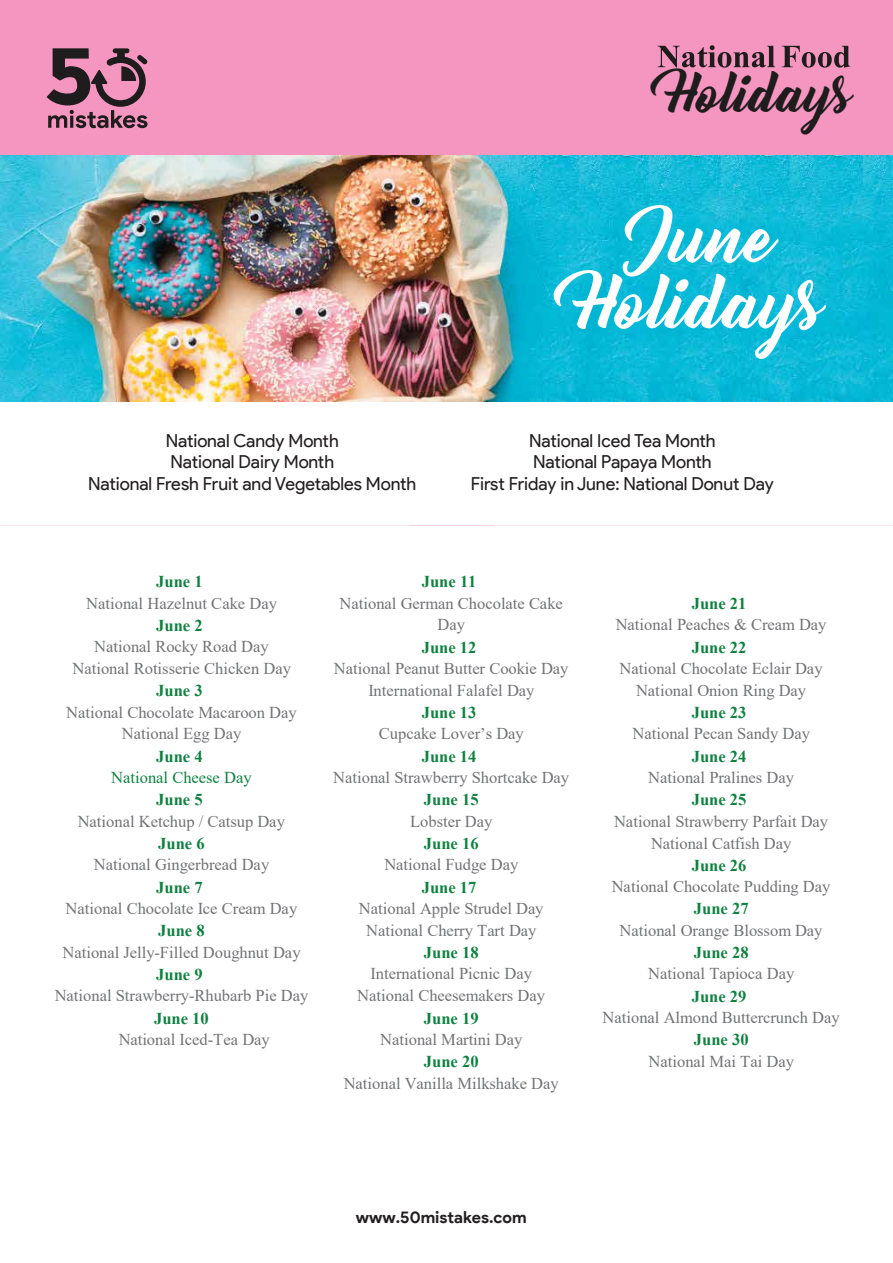
<style>
.page{position:relative;width:893px;height:1263px;background:#fff}
.page>*{position:absolute;margin:0;border:0;box-sizing:border-box;transform-origin:0 0}
.t1{font:66.6px/66px "Bernadette";color:#fff;text-align:center}
.t2{font:49.8px "Bernadette";color:#1e1c1c}
.t3{font:18px/21.6px "Product Sans";letter-spacing:-.005em;color:#231f20;text-align:center}
.t4{font:16.5px/21.8px "Times New Roman";color:#717275;text-align:center}
.t5{font:700 16.5px "Times New Roman";color:#0f8140}
.t6{font:700 16.5px "Product Sans";color:#231f20}
.t7{font:16.5px "Times New Roman";color:#0f8140}
</style>
<div class="page">
<div style="left:0;top:0;width:893px;height:155px;background:#f496bf"></div>
<svg style="left:658px;top:45px;width:117px;height:23px"></svg>
<svg style="left:782px;top:46px;width:68px;height:22px"></svg>
<svg style="left:46px;top:48px;width:102px;height:80px"></svg>
<img style="left:0;top:155px;width:893px;height:247px">
<h2 class="t2" style="left:669px;top:53px;width:185px">Holidays</h2>
<h1 class="t1" style="left:578px;top:206px;width:248px">June<br>Holidays</h1>
<p class="t3" style="left:88px;top:430px;width:330px">National Candy Month<br>National Dairy Month<br>National Fresh Fruit and Vegetables Month</p>
<p class="t3" style="left:471px;top:430px;width:304px">National Iced Tea Month<br>National Papaya Month<br>First Friday in June: National Donut Day</p>
<p class="t5" style="left:156px;top:570px;width:48px">June 1</p>
<p class="t4" style="left:86px;top:592px;width:192px">National Hazelnut Cake Day</p>
<p class="t5" style="left:156px;top:613px;width:48px">June 2</p>
<p class="t4" style="left:73px;top:635px;width:220px">National Rocky Road Day<br>National Rotisserie Chicken Day</p>
<p class="t5" style="left:156px;top:679px;width:48px">June 3</p>
<p class="t4" style="left:66px;top:701px;width:232px">National Chocolate Macaroon Day<br>National Egg Day</p>
<p class="t5" style="left:156px;top:744px;width:48px">June 4</p>
<p class="t7" style="left:111px;top:766px;width:142px">National Cheese Day</p>
<p class="t5" style="left:156px;top:788px;width:48px">June 5</p>
<p class="t4" style="left:78px;top:810px;width:209px">National Ketchup / Catsup Day</p>
<p class="t5" style="left:158px;top:831px;width:48px">June 6</p>
<p class="t4" style="left:94px;top:853px;width:177px">National Gingerbread Day</p>
<p class="t5" style="left:156px;top:875px;width:48px">June 7</p>
<p class="t4" style="left:66px;top:897px;width:233px">National Chocolate Ice Cream Day</p>
<p class="t5" style="left:158px;top:919px;width:48px">June 8</p>
<p class="t4" style="left:62px;top:941px;width:240px">National Jelly-Filled Doughnut Day</p>
<p class="t5" style="left:156px;top:962px;width:48px">June 9</p>
<p class="t4" style="left:55px;top:984px;width:255px">National Strawberry-Rhubarb Pie Day</p>
<p class="t5" style="left:154px;top:1006px;width:56px">June 10</p>
<p class="t4" style="left:119px;top:1028px;width:153px">National Iced-Tea Day</p>
<p class="t5" style="left:422px;top:570px;width:56px">June 11</p>
<p class="t4" style="left:340px;top:592px;width:225px">National German Chocolate Cake<br>Day</p>
<p class="t5" style="left:422px;top:635px;width:56px">June 12</p>
<p class="t4" style="left:334px;top:657px;width:236px">National Peanut Butter Cookie Day<br>International Falafel Day</p>
<p class="t5" style="left:422px;top:701px;width:56px">June 13</p>
<p class="t4" style="left:379px;top:722px;width:147px">Cupcake Lover’s Day</p>
<p class="t5" style="left:422px;top:744px;width:56px">June 14</p>
<p class="t4" style="left:333px;top:766px;width:237px">National Strawberry Shortcake Day</p>
<p class="t5" style="left:424px;top:788px;width:56px">June 15</p>
<p class="t4" style="left:410px;top:810px;width:84px">Lobster Day</p>
<p class="t5" style="left:424px;top:831px;width:56px">June 16</p>
<p class="t4" style="left:384px;top:853px;width:135px">National Fudge Day</p>
<p class="t5" style="left:422px;top:875px;width:56px">June 17</p>
<p class="t4" style="left:359px;top:897px;width:186px">National Apple Strudel Day<br>National Cherry Tart Day</p>
<p class="t5" style="left:424px;top:941px;width:56px">June 18</p>
<p class="t4" style="left:357px;top:962px;width:189px">International Picnic Day<br>National Cheesemakers Day</p>
<p class="t5" style="left:424px;top:1006px;width:56px">June 19</p>
<p class="t4" style="left:380px;top:1028px;width:144px">National Martini Day</p>
<p class="t5" style="left:424px;top:1050px;width:56px">June 20</p>
<p class="t4" style="left:344px;top:1072px;width:216px">National Vanilla Milkshake Day</p>
<p class="t5" style="left:692px;top:591px;width:56px">June 21</p>
<p class="t4" style="left:616px;top:613px;width:212px">National Peaches &amp; Cream Day</p>
<p class="t5" style="left:692px;top:635px;width:56px">June 22</p>
<p class="t4" style="left:619px;top:657px;width:205px">National Chocolate Eclair Day<br>National Onion Ring Day</p>
<p class="t5" style="left:692px;top:701px;width:56px">June 23</p>
<p class="t4" style="left:632px;top:722px;width:179px">National Pecan Sandy Day</p>
<p class="t5" style="left:692px;top:744px;width:56px">June 24</p>
<p class="t4" style="left:648px;top:766px;width:148px">National Pralines Day</p>
<p class="t5" style="left:692px;top:788px;width:56px">June 25</p>
<p class="t4" style="left:614px;top:810px;width:216px">National Strawberry Parfait Day<br>National Catfish Day</p>
<p class="t5" style="left:692px;top:853px;width:56px">June 26</p>
<p class="t4" style="left:612px;top:875px;width:220px">National Chocolate Pudding Day</p>
<p class="t5" style="left:694px;top:897px;width:56px">June 27</p>
<p class="t4" style="left:619px;top:919px;width:205px">National Orange Blossom Day</p>
<p class="t5" style="left:694px;top:941px;width:56px">June 28</p>
<p class="t4" style="left:648px;top:962px;width:148px">National Tapioca Day</p>
<p class="t5" style="left:692px;top:984px;width:56px">June 29</p>
<p class="t4" style="left:603px;top:1006px;width:239px">National Almond Buttercrunch Day</p>
<p class="t5" style="left:694px;top:1028px;width:56px">June 30</p>
<p class="t4" style="left:648px;top:1050px;width:147px">National Mai Tai Day</p>
<p class="t6" style="left:356px;top:1207px;width:172px">www.50mistakes.com</p>
</div>
